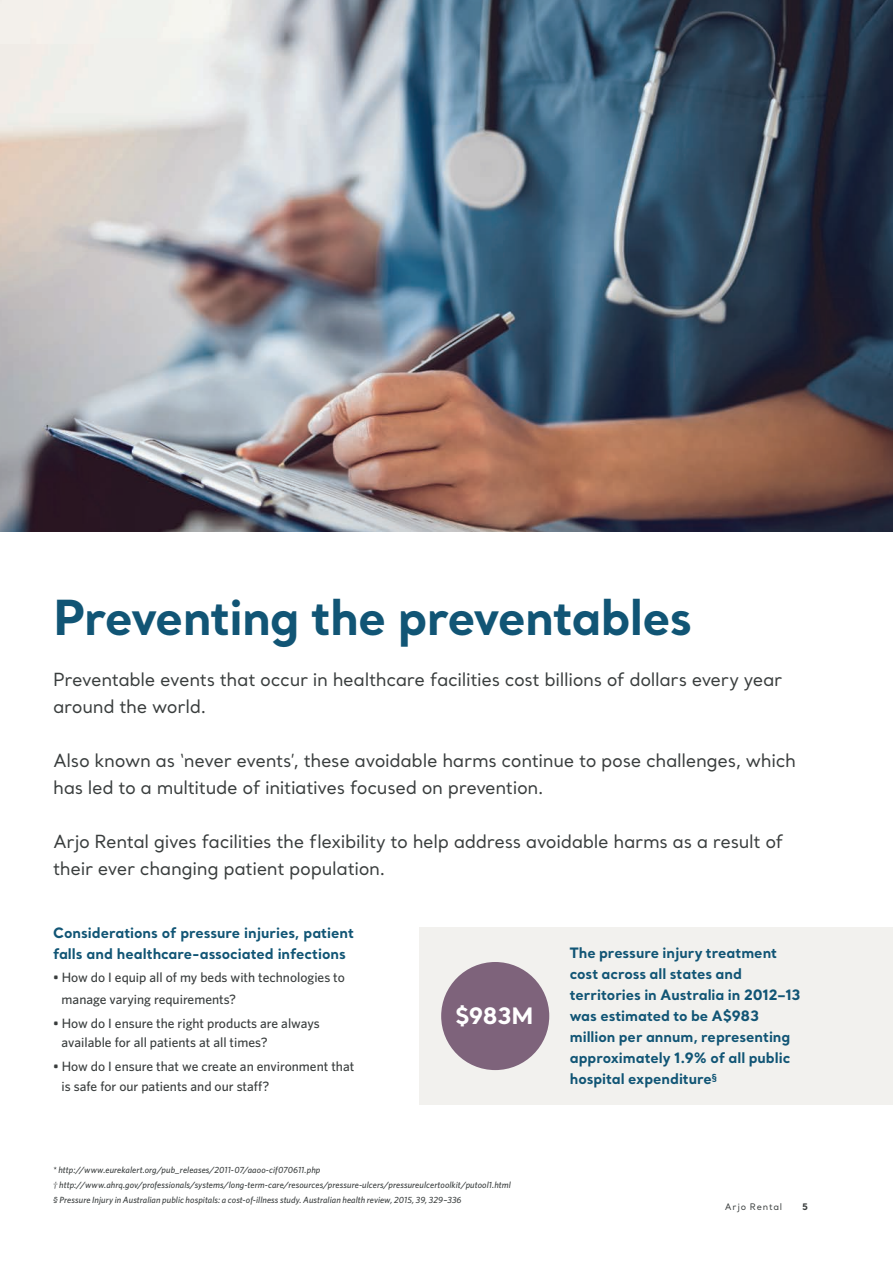
<style>
.page{position:relative;width:893px;height:1263px;background:#fff}
.page>*{position:absolute;margin:0;border:0;box-sizing:border-box;transform-origin:0 0}
.t1{font:700 48px "Santral";letter-spacing:-.02em;color:#115575}
.t2{font:700 22.5px "Santral";color:#fff}
.t3{font:18px/27px "Santral";letter-spacing:-.02em;color:#393d3d}
.t4{font:700 14.25px/21px "Santral";color:#115575}
.t5{font:500 13.5px/19.5px "Whitney";color:#393d3d}
.t6{font:italic 500 9px/15px "Whitney";letter-spacing:.01em;color:#393d3d}
.t7{font:9px "Santral";letter-spacing:.09em;color:#393d3d}
.t8{font:700 9px "Santral";color:#393d3d}
</style>
<div class="page">
<img style="left:0;top:0;width:893px;height:531px">
<div style="left:420px;top:927px;width:473px;height:177px;background:#f2f1ee"></div>
<div style="left:441px;top:962px;width:108px;height:108px;background:#7e637b;border-radius:50%"></div>
<h1 class="t1" style="left:53px;top:584px;width:641px">Preventing the preventables</h1>
<p class="t3" style="left:53px;top:666px;width:731px">Preventable events that occur in healthcare facilities cost billions of dollars every year around the world.</p>
<p class="t3" style="left:53px;top:747px;width:744px">Also known as ‘never events’, these avoidable harms continue to pose challenges, which has led to a multitude of initiatives focused on prevention.</p>
<p class="t3" style="left:53px;top:828px;width:732px">Arjo Rental gives facilities the flexibility to help address avoidable harms as a result of their ever changing patient population.</p>
<p class="t4" style="left:53px;top:922px;width:302px">Considerations of pressure injuries, patient falls and healthcare-associated infections</p>
<p class="t5" style="left:62px;top:965px;width:285px;line-height:22.5px;text-indent:-9px">• How do I equip all of my beds with technologies to manage varying requirements?</p>
<p class="t5" style="left:62px;top:1013px;width:260px;text-indent:-9px">• How do I ensure the right products are always available for all patients at all times?</p>
<p class="t5" style="left:62px;top:1056px;width:294px;text-indent:-9px">• How do I ensure that we create an environment that is safe for our patients and our staff?</p>
<p class="t2" style="left:455px;top:1001px;width:80px">$983M</p>
<p class="t6" style="left:53px;top:1162px;width:459px">* http://www.eurekalert.org/pub_releases/2011-07/aaoo-cif070611.php<br>† http://www.ahrq.gov/professionals/systems/long-term-care/resources/pressure-ulcers/pressureulcertoolkit/putool1.html</p>
<p class="t6" style="left:53px;top:1192px;width:410px">§ Pressure Injury in Australian public hospitals: a cost-of-illness study. Australian health review, 2015, 39, 329–336</p>
<p class="t4" style="left:570px;top:942px;width:232px">The pressure injury treatment cost across all states and territories in Australia in 2012–13 was estimated to be A$983 million per annum, representing approximately 1.9% of all public hospital expenditure<sup>§</sup></p>
<p class="t7" style="left:725px;top:1201px;width:59px">Arjo Rental</p>
<p class="t8" style="left:802px;top:1200px;width:7px">5</p>
</div>
